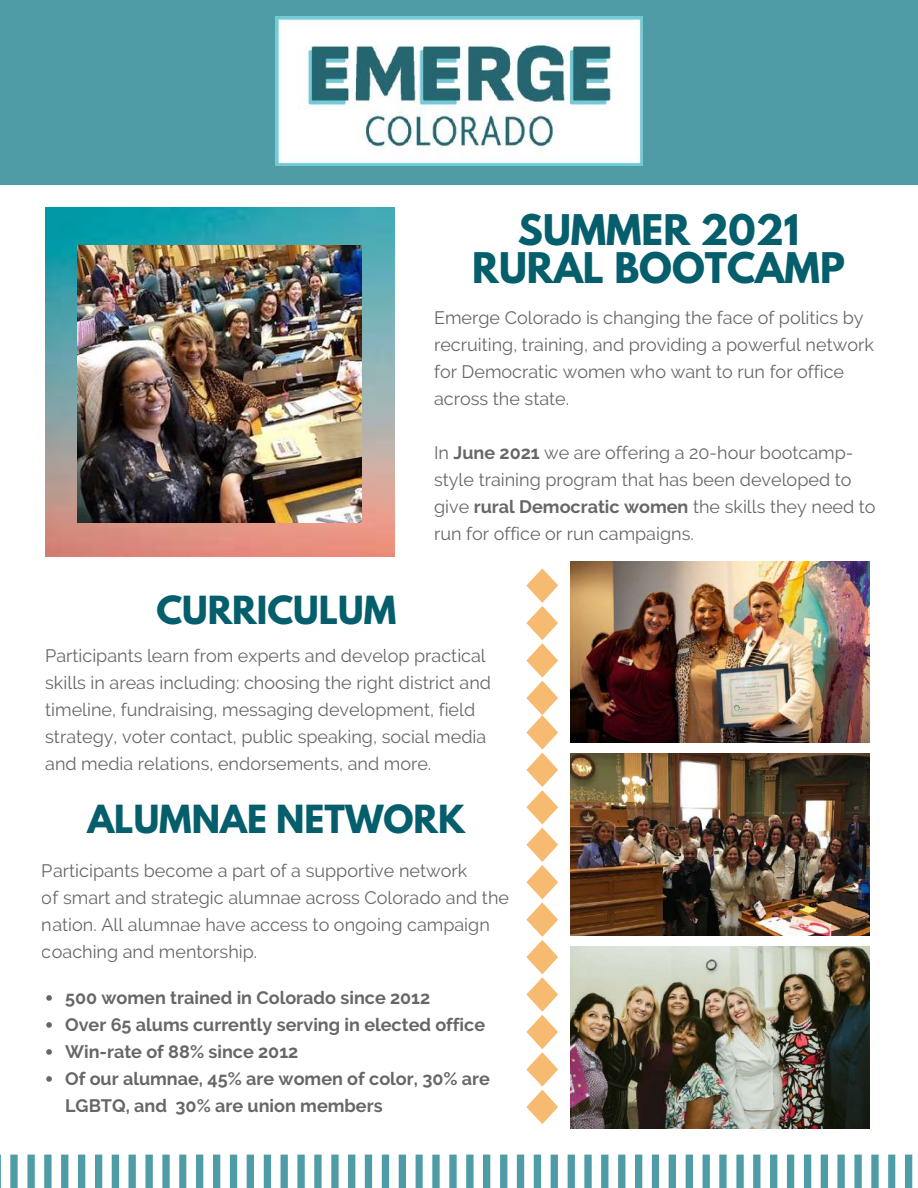
<style>
.page{position:relative;width:918px;height:1188px;background:#fff}
.page>*{position:absolute;margin:0;border:0;box-sizing:border-box;transform-origin:0 0}
.t1{font:700 37.35px/38.2px "League Spartan";color:#055e6b;text-align:center}
.t2{font:700 34.35px "League Spartan";color:#055e6b}
.t3{font:18px/27px "Raleway";color:#000}
.t4{font:700 18px/27px "Raleway";color:#000}
.s1{font-weight:700}
</style>
<div class="page">
<img style="left:570px;top:561px;width:299px;height:181px">
<img style="left:570px;top:753px;width:299px;height:183px">
<img style="left:570px;top:947px;width:299px;height:181px">
<svg style="left:46px;top:995px;width:6px;height:6px"></svg>
<svg style="left:46px;top:1022px;width:6px;height:6px"></svg>
<svg style="left:46px;top:1049px;width:6px;height:6px"></svg>
<svg style="left:46px;top:1076px;width:6px;height:6px"></svg>
<div style="left:0;top:0;width:918px;height:185px;background:#4f9ca6"></div>
<img style="left:276px;top:17px;width:367px;height:148px">
<svg style="left:0;top:1155px;width:220px;height:33px"></svg>
<svg style="left:230px;top:1155px;width:227px;height:33px"></svg>
<svg style="left:466px;top:1155px;width:227px;height:33px"></svg>
<svg style="left:703px;top:1155px;width:210px;height:33px"></svg>
<svg style="left:526px;top:565px;width:32px;height:559px"></svg>
<img style="left:46px;top:208px;width:349px;height:348px">
<img style="left:77px;top:245px;width:285px;height:277px">
<h1 class="t1" style="left:472px;top:216px;width:374px">SUMMER 2021<br>RURAL BOOTCAMP</h1>
<p class="t3" style="left:434px;top:304px;width:441px">Emerge Colorado is changing the face of politics by recruiting, training, and providing a powerful network for Democratic women who want to run for office across the state.</p>
<p class="t3" style="left:434px;top:439px;width:443px">In <span class="s1">June 2021</span> we are offering a 20-hour bootcamp&shy;style training program that has been developed to give <span class="s1">rural Democratic women</span> the skills they need to run for office or run campaigns.</p>
<h2 class="t2" style="left:156px;top:593px;width:241px">CURRICULUM</h2>
<p class="t3" style="left:45px;top:642px;width:447px">Participants learn from experts and develop practical skills in areas including: choosing the right district and timeline, fundraising, messaging development, field strategy, voter contact, public speaking, social media and media relations, endorsements, and more.</p>
<h2 class="t2" style="left:87px;top:802px;width:379px">ALUMNAE NETWORK</h2>
<p class="t3" style="left:42px;top:857px;width:469px">Participants become a part of a supportive network<br>of smart and strategic alumnae across Colorado and the nation. All alumnae have access to ongoing campaign coaching and mentorship.</p>
<p class="t4" style="left:65px;top:984px;width:426px">500 women trained in Colorado since 2012<br>Over 65 alums currently serving in elected office Win-rate of 88% since 2012<br>Of our alumnae, 45% are women of color, 30% are LGBTQ, and 30% are union members</p>
</div>
